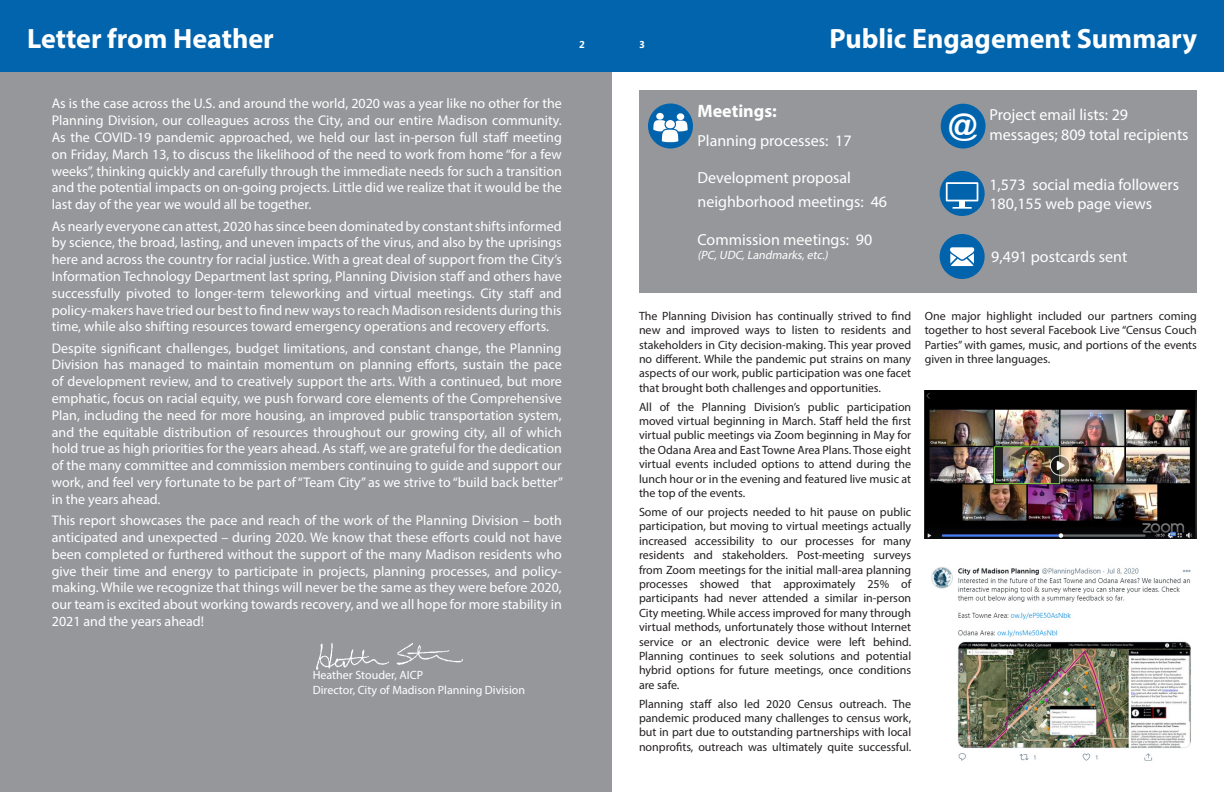
<style>
.page{position:relative;width:1224px;height:792px;background:#fff}
.page>*{position:absolute;margin:0;border:0;box-sizing:border-box;transform-origin:0 0}
.t1{font:29.5px "Arial Rounded MT Bold";color:#fff}
.Header_1{font:700 28px "Myriad Pro";color:#fff}
.t2{font:700 18px "Myriad Pro";color:#fff}
.t3{font:16px/24px "Myriad Pro";color:#fff}
.Body_Text{font:14px/16.8px "Myriad Pro";color:#fff;text-align:justify}
.Body_Text-2{font:12px/14.4px "Myriad Pro";color:#231f20;text-align:justify}
.Header_3{font:12px "Myriad Pro";color:#fff}
.t4{font:italic 12px "Myriad Pro";color:#fff}
.t5{font:700 10px "Microsoft Phags Pa";color:#fff}
</style>
<div class="page">
<div style="left:0;top:0;width:1224px;height:72px;background:#0164ad"></div>
<div style="left:639px;top:90px;width:558px;height:202px;background:#95979a"></div>
<div style="left:0;top:72px;width:612px;height:720px;background:#95979a"></div>
<img style="left:316px;top:643px;width:147px;height:27px">
<div style="left:941px;top:104px;width:45px;height:44px;background:#0063ac;border-radius:50%"></div>
<div style="left:940px;top:234px;width:45px;height:45px;background:#0063ac;border-radius:50%"></div>
<svg style="left:950px;top:247px;width:24px;height:19px"></svg>
<div style="left:648px;top:104px;width:45px;height:44px;background:#0063ac;border-radius:50%"></div>
<div style="left:656px;top:113px;width:8px;height:7px;background:#fff;border-radius:50%"></div>
<div style="left:677px;top:113px;width:7px;height:7px;background:#fff;border-radius:50%"></div>
<div style="left:664px;top:119px;width:12px;height:11px;border:1px solid #0063ac;border-radius:50%"></div>
<svg style="left:653px;top:120px;width:35px;height:24px"></svg>
<div style="left:940px;top:171px;width:45px;height:45px;background:#0063ac;border-radius:50%"></div>
<svg style="left:946px;top:182px;width:32px;height:19px"></svg>
<svg style="left:953px;top:207px;width:19px;height:2px"></svg>
<div style="left:960px;top:200px;width:5px;height:8px;background:#fff"></div>
<img style="left:931px;top:567px;width:260px;height:194px">
<img style="left:925px;top:391px;width:272px;height:147px">
<p class="Header_1" style="left:27px;top:20px;width:248px">Letter from Heather</p>
<p class="t5" style="left:579px;top:38px;width:7px">2</p>
<p class="t5" style="left:639px;top:38px;width:7px">3</p>
<p class="Header_1" style="left:829px;top:20px;width:369px">Public Engagement Summary</p>
<p class="Body_Text" style="left:52px;top:95px;width:512px">As is the case across the U.S. and around the world, 2020 was a year like no other for the Planning Division, our colleagues across the City, and our entire Madison community.<br>As the COVID-19 pandemic approached, we held our last in-person full staff meeting on Friday, March 13, to discuss the likelihood of the need to work from home “for a few weeks”, thinking quickly and carefully through the immediate needs for such a transition and the potential impacts on on-going projects. Little did we realize that it would be the last day of the year we would all be together.</p>
<p class="Body_Text" style="left:52px;top:217px;width:512px">As nearly everyone can attest, 2020 has since been dominated by constant shifts informed by science, the broad, lasting, and uneven impacts of the virus, and also by the uprisings here and across the country for racial justice. With a great deal of support from the City’s Information Technology Department last spring, Planning Division staff and others have successfully pivoted to longer-term teleworking and virtual meetings. City staff and policy-makers have tried our best to find new ways to reach Madison residents during this time, while also shifting resources toward emergency operations and recovery efforts.</p>
<p class="Body_Text" style="left:52px;top:339px;width:513px">Despite significant challenges, budget limitations, and constant change, the Planning Division has managed to maintain momentum on planning efforts, sustain the pace of development review, and to creatively support the arts. With a continued, but more emphatic, focus on racial equity, we push forward core elements of the Comprehensive Plan, including the need for more housing, an improved public transportation system, and the equitable distribution of resources throughout our growing city, all of which hold true as high priorities for the years ahead. As staff, we are grateful for the dedication of the many committee and commission members continuing to guide and support our work, and feel very fortunate to be part of “Team City” as we strive to “build back better” in the years ahead.</p>
<p class="Body_Text" style="left:52px;top:512px;width:512px">This report showcases the pace and reach of the work of the Planning Division – both anticipated and unexpected – during 2020. We know that these efforts could not have been completed or furthered without the support of the many Madison residents who give their time and energy to participate in projects, planning processes, and policy&shy;making. While we recognize that things will never be the same as they were before 2020, our team is excited about working towards recovery, and we all hope for more stability in 2021 and the years ahead!</p>
<p class="Header_3" style="left:313px;top:668px;width:112px">Heather Stouder, AICP</p>
<p class="Header_3" style="left:313px;top:682px;width:214px">Director, City of Madison Planning Division</p>
<p class="t2" style="left:698px;top:99px;width:81px">Meetings:</p>
<p class="t3" style="left:698px;top:128px;width:156px">Planning processes: 17</p>
<p class="t3" style="left:698px;top:165px;width:191px">Development proposal neighborhood meetings: 46</p>
<p class="t3" style="left:698px;top:227px;width:176px">Commission meetings: 90</p>
<p class="t4" style="left:698px;top:247px;width:135px">(PC,UDC,Landmarks,etc.)</p>
<p class="t1" style="left:948px;top:107px;width:30px">@</p>
<p class="t3" style="left:989px;top:102px;width:140px">Project email lists: 29</p>
<p class="t3" style="left:989px;top:122px;width:201px">messages; 809 total recipients</p>
<p class="t3" style="left:989px;top:172px;width:191px">1,573 social media followers</p>
<p class="t3" style="left:989px;top:191px;width:164px">180,155 web page views</p>
<p class="t3" style="left:991px;top:244px;width:138px">9,491 postcards sent</p>
<p class="Body_Text-2" style="left:639px;top:308px;width:274px">The Planning Division has continually strived to find new and improved ways to listen to residents and stakeholders in City decision-making. This year proved no different. While the pandemic put strains on many aspects of our work, public participation was one facet that brought both challenges and opportunities.</p>
<p class="Body_Text-2" style="left:639px;top:399px;width:274px">All of the Planning Division’s public participation moved virtual beginning in March. Staff held the first virtual public meetings via Zoom beginning in May for the Odana Area and East Towne Area Plans. Those eight virtual events included options to attend during the lunch hour or in the evening and featured live music at the top of the events.</p>
<p class="Body_Text-2" style="left:639px;top:505px;width:274px">Some of our projects needed to hit pause on public participation, but moving to virtual meetings actually increased accessibility to our processes for many residents and stakeholders. Post-meeting surveys from Zoom meetings for the initial mall-area planning processes showed that approximately 25% of participants had never attended a similar in-person City meeting. While access improved for many through virtual methods, unfortunately those without Internet service or an electronic device were left behind.<br>Planning continues to seek solutions and potential hybrid options for future meetings, once conditions are safe.</p>
<p class="Body_Text-2" style="left:639px;top:696px;width:274px">Planning staff also led 2020 Census outreach. The pandemic produced many challenges to census work, but in part due to outstanding partnerships with local nonprofits, outreach was ultimately quite successful.</p>
<p class="Body_Text-2" style="left:925px;top:308px;width:274px">One major highlight included our partners coming together to host several Facebook Live “Census Couch Parties” with games, music, and portions of the events given in three languages.</p>
</div>
